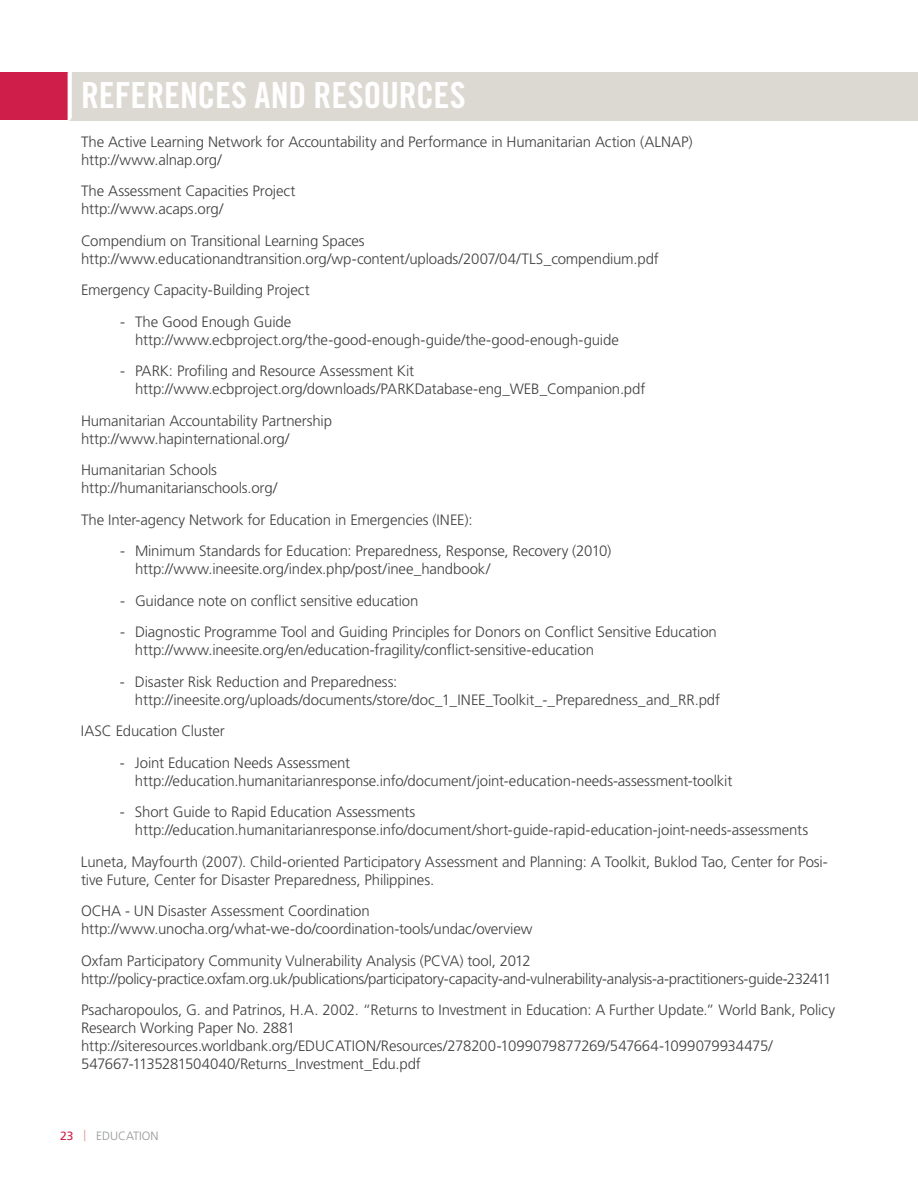
<style>
.page{position:relative;width:918px;height:1188px;background:#fff}
.page>*{position:absolute;margin:0;border:0;box-sizing:border-box;transform-origin:0 0}
.t1{font:36px "Trade Gothic LT Std Bd Cn 20";letter-spacing:-.005em;color:#fff}
.t2{font:300 15px/18px "Frutiger";letter-spacing:-.01em;color:#414042}
.t3{font:300 12px "Frutiger";color:#939598}
.s1{font-weight:400;color:#cf1e49}
.s2{font-size:15px;color:#e3918e}
</style>
<div class="page">
<div style="left:69px;top:72px;width:849px;height:49px;background:#dcd8d2"></div>
<div style="left:0;top:72px;width:69px;height:48px;background:#cf1e49"></div>
<hr style="left:68px;top:72px;width:3px;height:48px;background:#fff">
<hr style="left:69px;top:70px;width:3px;height:49px;background:#fff">
<h1 class="t1" style="left:81px;top:74px;width:386px">REFERENCES AND RESOURCES</h1>
<p class="t2" style="left:81px;top:133px;width:613px">The Active Learning Network for Accountability and Performance in Humanitarian Action (ALNAP) http://www.alnap.org/</p>
<p class="t2" style="left:81px;top:182px;width:216px">The Assessment Capacities Project http://www.acaps.org/</p>
<p class="t2" style="left:81px;top:232px;width:579px">Compendium on Transitional Learning Spaces http://www.educationandtransition.org/wp-content/uploads/2007/04/TLS_compendium.pdf</p>
<p class="t2" style="left:81px;top:281px;width:230px">Emergency Capacity-Building Project</p>
<p class="t2" style="left:135px;top:313px;width:485px;text-indent:-15px">- The Good Enough Guide http://www.ecbproject.org/the-good-enough-guide/the-good-enough-guide</p>
<p class="t2" style="left:135px;top:362px;width:512px;text-indent:-15px">- PARK: Profiling and Resource Assessment Kit http://www.ecbproject.org/downloads/PARKDatabase-eng_WEB_Companion.pdf</p>
<p class="t2" style="left:81px;top:412px;width:253px">Humanitarian Accountability Partnership http://www.hapinternational.org/</p>
<p class="t2" style="left:81px;top:461px;width:198px">Humanitarian Schools http://humanitarianschools.org/</p>
<p class="t2" style="left:81px;top:511px;width:393px">The Inter-agency Network for Education in Emergencies (INEE):</p>
<p class="t2" style="left:135px;top:542px;width:478px;text-indent:-15px">- Minimum Standards for Education: Preparedness, Response, Recovery (2010) http://www.ineesite.org/index.php/post/inee_handbook/</p>
<p class="t2" style="left:120px;top:592px;width:300px">- Guidance note on conflict sensitive education</p>
<p class="t2" style="left:135px;top:623px;width:583px;text-indent:-15px">- Diagnostic Programme Tool and Guiding Principles for Donors on Conflict Sensitive Education http://www.ineesite.org/en/education-fragility/conflict-sensitive-education</p>
<p class="t2" style="left:135px;top:673px;width:587px;text-indent:-15px">- Disaster Risk Reduction and Preparedness: http://ineesite.org/uploads/documents/store/doc_1_INEE_Toolkit_-_Preparedness_and_RR.pdf</p>
<p class="t2" style="left:81px;top:722px;width:145px">IASC Education Cluster</p>
<p class="t2" style="left:135px;top:754px;width:599px;text-indent:-15px">- Joint Education Needs Assessment http://education.humanitarianresponse.info/document/joint-education-needs-assessment-toolkit</p>
<p class="t2" style="left:135px;top:803px;width:675px;text-indent:-15px">- Short Guide to Rapid Education Assessments http://education.humanitarianresponse.info/document/short-guide-rapid-education-joint-needs-assessments</p>
<p class="t2" style="left:81px;top:853px;width:748px">Luneta, Mayfourth (2007). Child-oriented Participatory Assessment and Planning: A Toolkit, Buklod Tao, Center for Posi&shy;tive Future, Center for Disaster Preparedness, Philippines.</p>
<p class="t2" style="left:81px;top:902px;width:453px">OCHA - UN Disaster Assessment Coordination http://www.unocha.org/what-we-do/coordination-tools/undac/overview</p>
<p class="t2" style="left:81px;top:952px;width:752px">Oxfam Participatory Community Vulnerability Analysis (PCVA) tool, 2012 http://policy-practice.oxfam.org.uk/publications/participatory-capacity-and-vulnerability-analysis-a-practitioners-guide-232411</p>
<p class="t2" style="left:81px;top:1001px;width:756px">Psacharopoulos, G. and Patrinos, H.A. 2002. “Returns to Investment in Education: A Further Update.” World Bank, Policy Research Working Paper No. 2881 http://siteresources.worldbank.org/EDUCATION/Resources/278200-1099079877269/547664-1099079934475/ 547667-1135281504040/Returns_Investment_Edu.pdf</p>
<p class="t3" style="left:60px;top:1129px;width:100px"><span class="s1">23</span> <span class="s2">|</span> EDUCATION</p>
</div>
